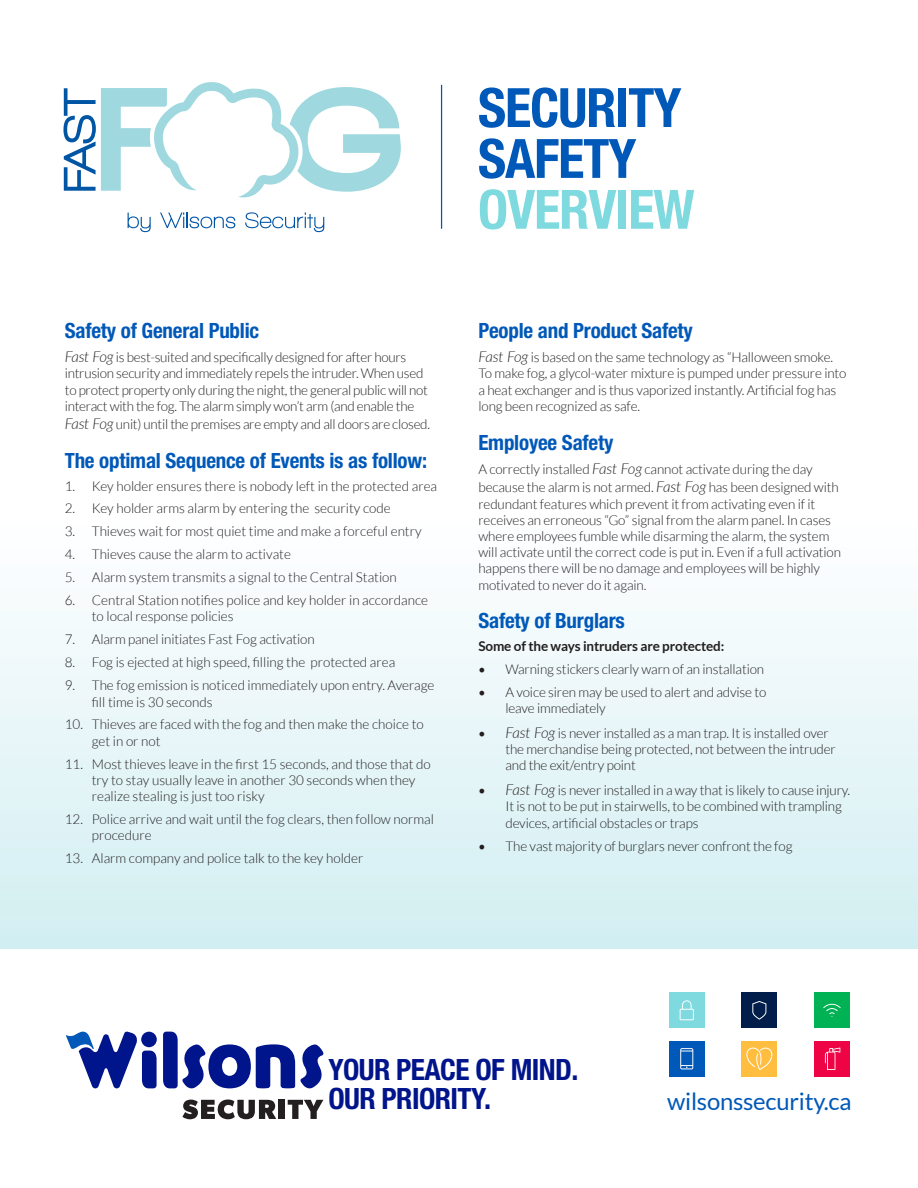
<style>
.page{position:relative;width:918px;height:1188px;background:#fff}
.page>*{position:absolute;margin:0;border:0;box-sizing:border-box;transform-origin:0 0}
.t1{font:700 condensed 54.3px/50.8px "Helvetica Neue";letter-spacing:-.02em;color:#0058b8}
.t2{font:700 condensed 29.4px/29.4px "Helvetica Neue";letter-spacing:-.02em;color:#00148b}
.t3{font:23.85px "Lato";letter-spacing:-.01em;color:#0058b8}
.t4{font:700 condensed 21px "Helvetica Neue";letter-spacing:-.01em;color:#0058b8}
.t5{font:300 13.5px/16.2px "Lato";letter-spacing:-.01em;color:#231f20}
.t6{font:700 13.5px "Lato";letter-spacing:-.01em;color:#231f20}
.s1{font-style:italic;font-size:15px}
.s2{color:#7fdadf}
.s3{font-family:"Minion Pro";font-weight:400;font-size:18px}
</style>
<div class="page">
<div style="left:0;top:514px;width:918px;height:434px;background:linear-gradient(to bottom,#fff,#d2eef2)"></div>
<svg style="left:128px;top:213px;width:23px;height:19px"></svg>
<svg style="left:160px;top:212px;width:75px;height:16px"></svg>
<svg style="left:245px;top:212px;width:79px;height:20px"></svg>
<svg style="left:63px;top:82px;width:338px;height:116px"></svg>
<hr style="left:441px;top:85px;width:1px;height:144px;background:#0058b8">
<div style="left:669px;top:1041px;width:36px;height:36px;background:#0058b8"></div>
<svg style="left:680px;top:1048px;width:13px;height:21px"></svg>
<div style="left:814px;top:1041px;width:36px;height:36px;background:#ee0344"></div>
<svg style="left:825px;top:1048px;width:15px;height:22px"></svg>
<div style="left:741px;top:1041px;width:36px;height:36px;background:#ffbe40"></div>
<svg style="left:746px;top:1047px;width:27px;height:22px"></svg>
<div style="left:669px;top:992px;width:36px;height:36px;background:#7fdadf"></div>
<svg style="left:680px;top:1000px;width:14px;height:20px"></svg>
<div style="left:741px;top:992px;width:36px;height:36px;background:#001e49"></div>
<svg style="left:752px;top:1001px;width:14px;height:19px"></svg>
<div style="left:814px;top:992px;width:36px;height:36px;background:#00b254"></div>
<svg style="left:823px;top:1004px;width:18px;height:13px"></svg>
<svg style="left:66px;top:1031px;width:91px;height:57px"></svg>
<svg style="left:163px;top:1032px;width:161px;height:57px"></svg>
<svg style="left:182px;top:1100px;width:94px;height:19px"></svg>
<div style="left:279px;top:1100px;width:6px;height:19px;background:#231f20"></div>
<svg style="left:288px;top:1100px;width:35px;height:19px"></svg>
<p class="t4" style="left:65px;top:317px;width:196px">Safety of General Public</p>
<p class="t5" style="left:65px;top:349px;width:365px"><span class="s1">Fast Fog</span> is best-suited and specifically designed for after hours intrusion security and immediately repels the intruder. When used to protect property only during the night, the general public will not interact with the fog. The alarm simply won’t arm (and enable the</p>
<p class="t5" style="left:65px;top:416px;width:367px"><span class="s1">Fast Fog</span> unit) until the premises are empty and all doors are closed.</p>
<p class="t4" style="left:65px;top:447px;width:364px">The optimal Sequence of Events is as follow:</p>
<p class="t5" style="left:65px;top:478px;width:374px">1. Key holder ensures there is nobody left in the protected area</p>
<p class="t5" style="left:65px;top:501px;width:328px">2. Key holder arms alarm by entering the security code</p>
<p class="t5" style="left:65px;top:524px;width:358px">3. Thieves wait for most quiet time and make a forceful entry</p>
<p class="t5" style="left:65px;top:546px;width:228px">4. Thieves cause the alarm to activate</p>
<p class="t5" style="left:65px;top:569px;width:334px">5. Alarm system transmits a signal to the Central Station</p>
<p class="t5" style="left:92px;top:592px;width:338px;text-indent:-27px">6. Central Station notifies police and key holder in accordance to local response policies</p>
<p class="t5" style="left:65px;top:632px;width:251px">7. Alarm panel initiates Fast Fog activation</p>
<p class="t5" style="left:65px;top:654px;width:332px">8. Fog is ejected at high speed, filling the protected area</p>
<p class="t5" style="left:92px;top:677px;width:344px;text-indent:-27px">9. The fog emission is noticed immediately upon entry. Average fill time is 30 seconds</p>
<p class="t5" style="left:92px;top:717px;width:334px;text-indent:-27px">10. Thieves are faced with the fog and then make the choice to get in or not</p>
<p class="t5" style="left:92px;top:756px;width:341px;text-indent:-27px">11. Most thieves leave in the first 15 seconds, and those that do try to stay usually leave in another 30 seconds when they realize stealing is just too risky</p>
<p class="t5" style="left:92px;top:811px;width:344px;text-indent:-27px">12. Police arrive and wait until the fog clears, then follow normal procedure</p>
<p class="t5" style="left:65px;top:850px;width:300px">13. Alarm company and police talk to the key holder</p>
<p class="t1" style="left:478px;top:82px;width:218px">SECURITY<br>SAFETY<br><span class="s2">OVERVIEW</span></p>
<p class="t4" style="left:478px;top:317px;width:216px">People and Product Safety</p>
<p class="t5" style="left:478px;top:349px;width:370px"><span class="s1">Fast Fog</span> is based on the same technology as “Halloween smoke.<br>To make fog, a glycol-water mixture is pumped under pressure into a heat exchanger and is thus vaporized instantly. Artificial fog has long been recognized as safe.</p>
<p class="t4" style="left:478px;top:429px;width:136px">Employee Safety</p>
<p class="t5" style="left:478px;top:461px;width:362px;line-height:18px">A correctly installed <span class="s1">Fast Fog</span> cannot activate during the day because the alarm is not armed. <span class="s1">Fast Fog</span> has been designed with</p>
<p class="t5" style="left:478px;top:496px;width:364px">redundant features which prevent it from activating even if it receives an erroneous “Go” signal from the alarm panel. In cases where employees fumble while disarming the alarm, the system will activate until the correct code is put in. Even if a full activation happens there will be no damage and employees will be highly motivated to never do it again.</p>
<p class="t4" style="left:478px;top:608px;width:148px">Safety of Burglars</p>
<p class="t6" style="left:478px;top:639px;width:248px">Some of the ways intruders are protected:</p>
<p class="t5" style="left:478px;top:661px;width:287px"><span class="s3">•</span> Warning stickers clearly warn of an installation</p>
<p class="t5" style="left:505px;top:684px;width:263px;text-indent:-27px"><span class="s3">•</span> A voice siren may be used to alert and advise to leave immediately</p>
<p class="t5" style="left:505px;top:725px;width:332px;text-indent:-27px"><span class="s3">•</span> <span class="s1">Fast Fog</span> is never installed as a man trap. It is installed over the merchandise being protected, not between the intruder and the exit/entry point</p>
<p class="t5" style="left:505px;top:782px;width:346px;text-indent:-27px"><span class="s3">•</span> <span class="s1">Fast Fog</span> is never installed in a way that is likely to cause injury.<br>It is not to be put in stairwells, to be combined with trampling devices, artificial obstacles or traps</p>
<p class="t5" style="left:478px;top:838px;width:316px"><span class="s3">•</span> The vast majority of burglars never confront the fog</p>
<p class="t2" style="left:328px;top:1054px;width:252px">YOUR PEACE OF MIND.<br>OUR PRIORITY.</p>
<p class="t3" style="left:667px;top:1088px;width:186px">wilsonssecurity.ca</p>
</div>
